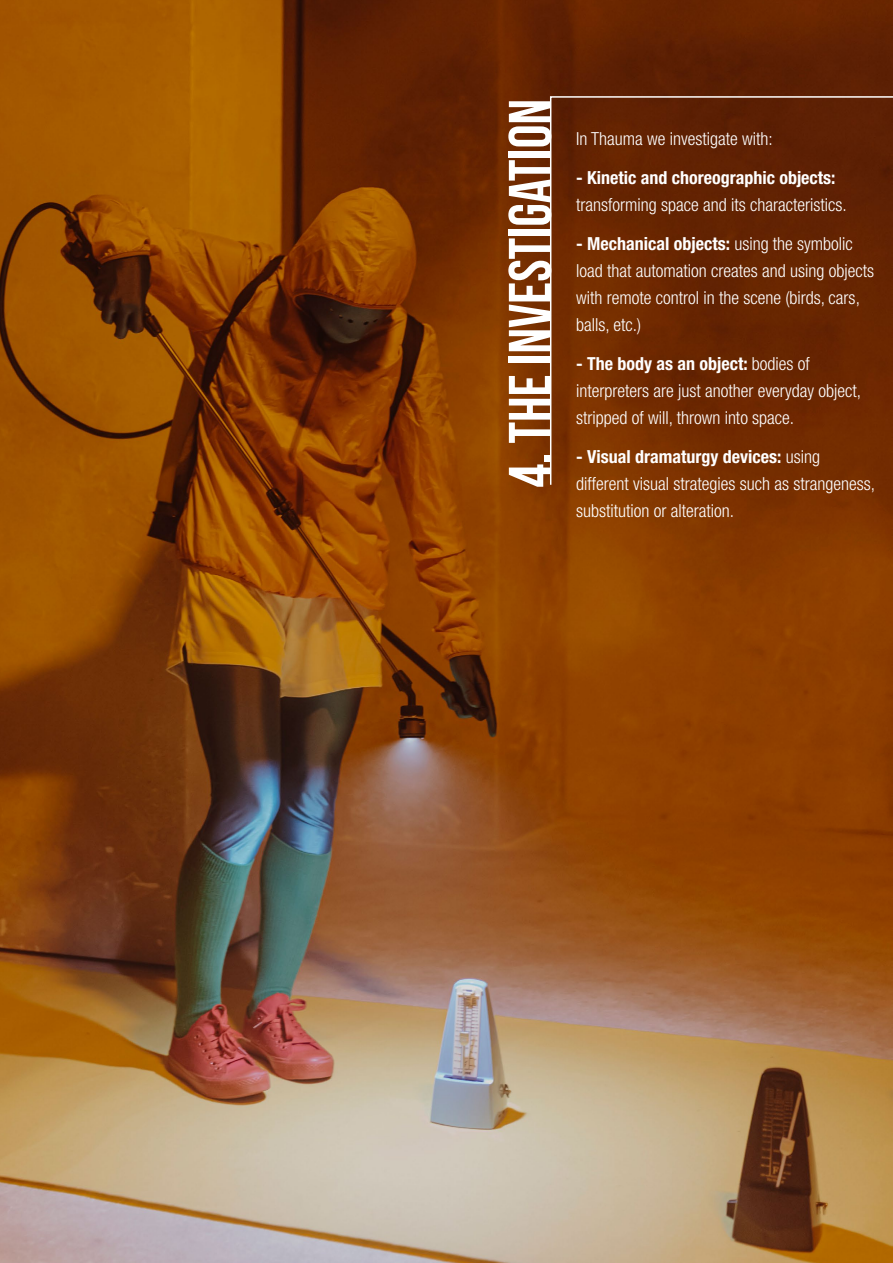
<style>
.page{position:relative;width:893px;height:1263px;background:#fff}
.page>*{position:absolute;margin:0;border:0;box-sizing:border-box;transform-origin:0 0}
.t1{font:60px "Bebas Neue";color:#fff}
.t2{font:300 condensed 18px/27px "Helvetica Neue LT Std";color:#fff}
.t3{font:700 condensed 18px "Helvetica Neue LT Std";color:#fff}
.s1{font-weight:700}
</style>
<div class="page">
<img style="left:0;top:0;width:893px;height:1263px">
<svg style="left:549px;top:95px;width:344px;height:391px;background:#6b2803"></svg>
<h1 class="t1" style="left:497px;top:488px;width:390px;rotate:-90deg">4. the investigation</h1>
<p class="t2" style="left:576px;top:125px;width:198px">In Thauma we investigate with:</p>
<p class="t3" style="left:576px;top:166px;width:261px">- Kinetic and choreographic objects:</p>
<p class="t2" style="left:576px;top:191px;width:272px">transforming space and its characteristics.</p>
<p class="t2" style="left:576px;top:230px;width:299px"><span class="s1">- Mechanical objects:</span> using the symbolic load that automation creates and using objects with remote control in the scene (birds, cars, balls, etc.)</p>
<p class="t2" style="left:576px;top:350px;width:286px"><span class="s1">- The body as an object:</span> bodies of interpreters are just another everyday object, stripped of will, thrown into space.</p>
<p class="t2" style="left:576px;top:443px;width:300px"><span class="s1">- Visual dramaturgy devices:</span> using different visual strategies such as strangeness, substitution or alteration.</p>
</div>
